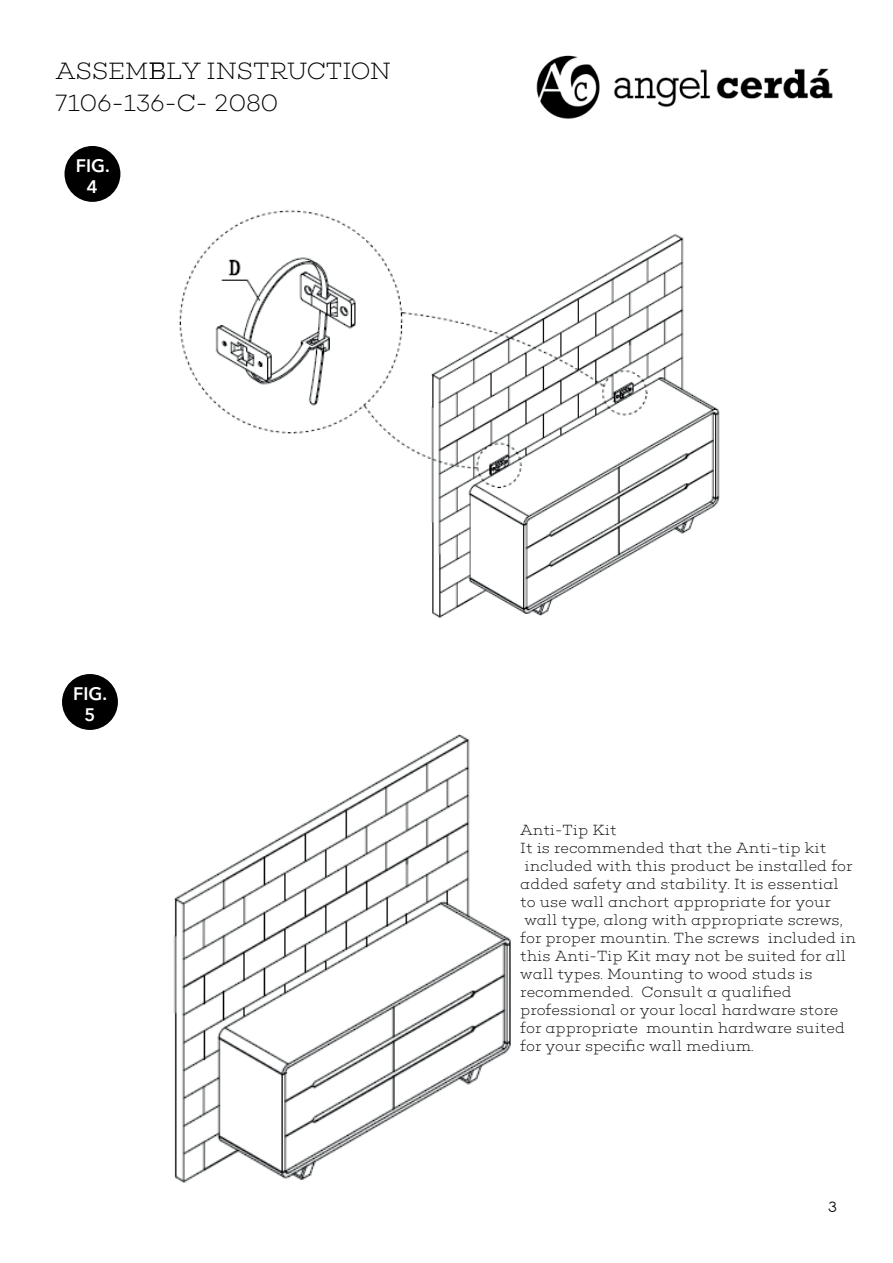
<style>
.page{position:relative;width:893px;height:1263px;background:#fff}
.page>*{position:absolute;margin:0;border:0;box-sizing:border-box;transform-origin:0 0}
.t1{font:24px "Choplin Extra Light DEMO";color:#000001}
.t2{font:600 18px/21.6px "Avenir Next LT Pro";color:#fff;text-align:center}
.t3{font:15px/18px "Choplin Extra Light DEMO";color:#000001}
.t4{font:15px "Banda";color:#000001}
</style>
<div class="page">
<img style="left:536px;top:55px;width:297px;height:64px">
<div style="left:65px;top:146px;width:55px;height:56px;background:#000001;border-radius:50%"></div>
<img style="left:179px;top:209px;width:541px;height:410px">
<div style="left:62px;top:674px;width:56px;height:56px;background:#000001;border-radius:50%"></div>
<img style="left:173px;top:733px;width:338px;height:450px">
<h1 class="t1" style="left:56px;top:58px;width:337px">ASSEMEBLY INSTRUCTION</h1>
<h1 class="t1" style="left:55px;top:90px;width:224px">7106-136-C- 2080</h1>
<p class="t2" style="left:76px;top:155px;width:35px">FIG.<br>4</p>
<p class="t2" style="left:73px;top:683px;width:35px">FIG.<br>5</p>
<p class="t3" style="left:520px;top:822px;width:337px">Anti-Tip Kit<br>It is recommended that the Anti-tip kit included with this product be installed for added safety and stability. It is essential to use wall anchort appropriate for your wall type, along with appropriate screws, for proper mountin. The screws included in this Anti-Tip Kit may not be suited for all wall types. Mounting to wood studs is recommended. Consult a qualified professional or your local hardware store for appropriate mountin hardware suited for your specific wall medium.</p>
<p class="t4" style="left:828px;top:1198px;width:11px">3</p>
</div>
